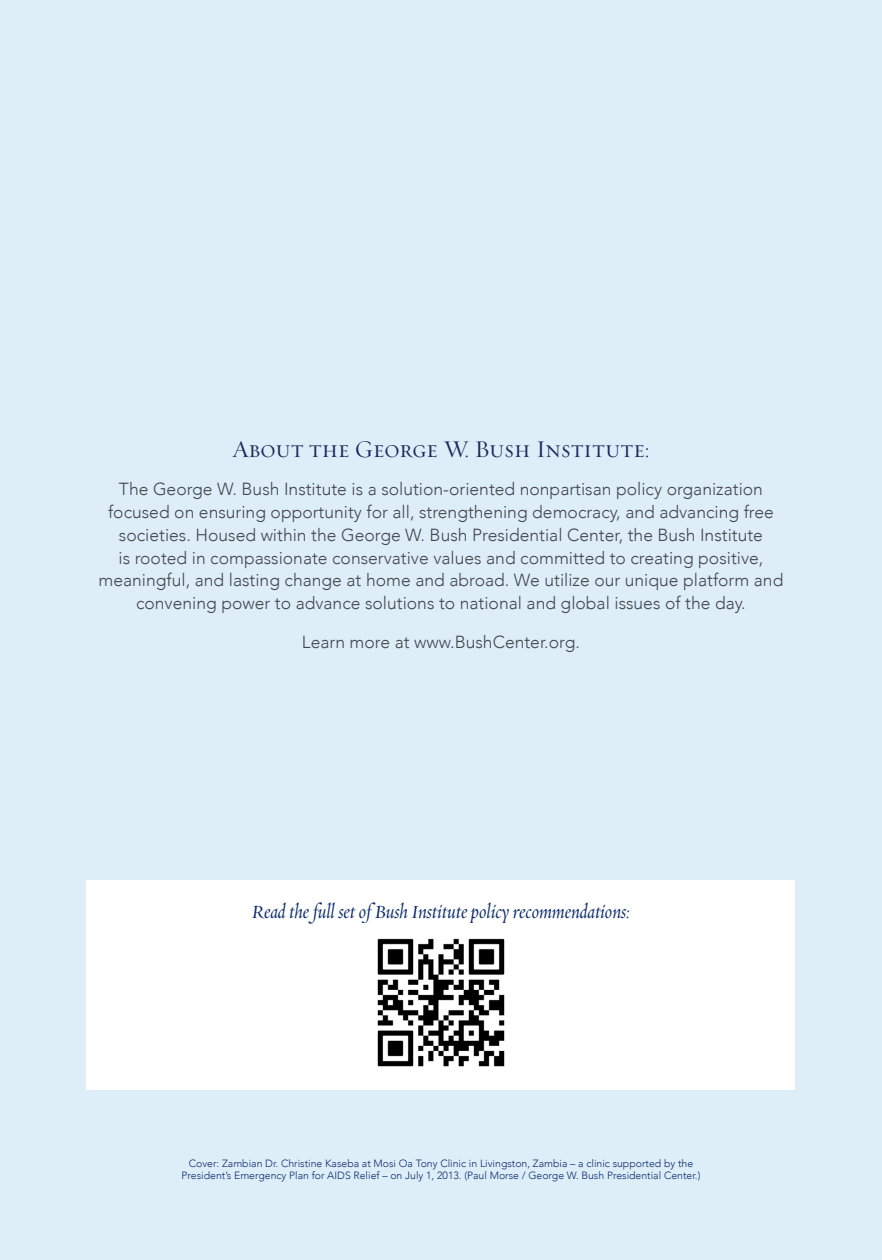
<style>
.page{position:relative;width:882px;height:1260px;background:#deeef9}
.page>*{position:absolute;margin:0;border:0;box-sizing:border-box;transform-origin:0 0}
.t1{font:24.5px "Requiem Display";color:#1e2859}
.t2{font:italic 21px "Requiem Display";color:#0d2c6c}
.t3{font:300 17.5px/22.8px "Avenir";color:#44474d;text-align:center}
.t4{font:300 10.5px/12.2px "Avenir";color:#0d2c6c;text-align:center}
</style>
<div class="page">
<div style="left:87px;top:881px;width:708px;height:209px;background:#fff"></div>
<img style="left:377px;top:938px;width:128px;height:129px">
<h1 class="t1" style="left:232px;top:431px;width:419px">About the George W. Bush Institute:</h1>
<p class="t3" style="left:99px;top:478px;width:686px">The George W. Bush Institute is a solution-oriented nonpartisan policy organization focused on ensuring opportunity for all, strengthening democracy, and advancing free societies. Housed within the George W. Bush Presidential Center, the Bush Institute<br>is rooted in compassionate conservative values and committed to creating positive, meaningful, and lasting change at home and abroad. We utilize our unique platform and convening power to advance solutions to national and global issues of the day.</p>
<p class="t3" style="left:302px;top:630px;width:279px">Learn more at www.BushCenter.org.</p>
<p class="t2" style="left:252px;top:899px;width:380px">Read the full set of Bush Institute policy recommendations:</p>
<p class="t4" style="left:182px;top:1157px;width:520px">Cover: Zambian Dr. Christine Kaseba at Mosi Oa Tony Clinic in Livingston, Zambia – a clinic supported by the<br>President’s Emergency Plan for AIDS Relief – on July 1, 2013. (Paul Morse / George W. Bush Presidential Center.)</p>
</div>
